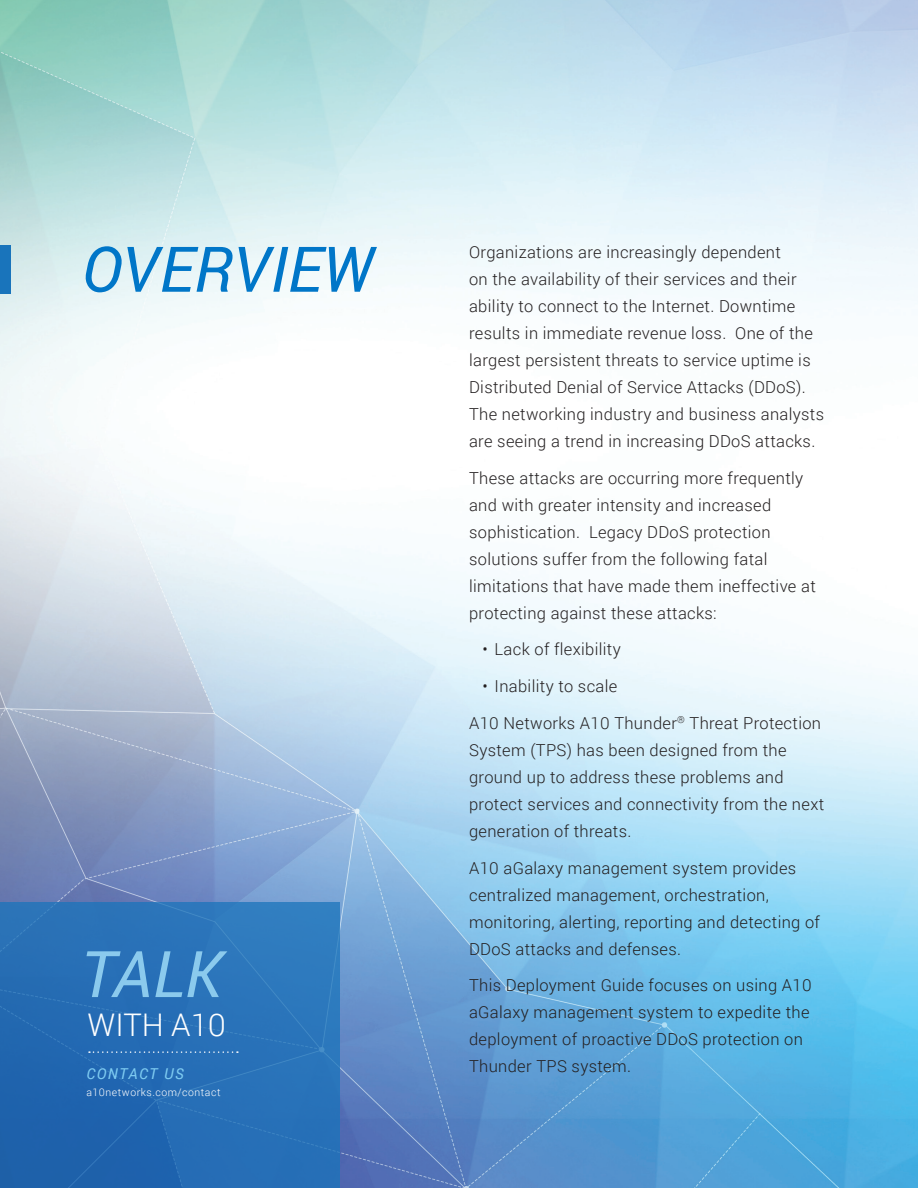
<style>
.page{position:relative;width:918px;height:1188px;background:#fff}
.page>*{position:absolute;margin:0;border:0;box-sizing:border-box;transform-origin:0 0}
.t1{font:italic 64.35px "Roboto";color:#8bcaed}
.TOC_Head{font:italic 63px "Roboto";color:#0076c8}
.t2{font:300 31.2px "Roboto";color:#fff}
.Overview{font:300 16.5px/27px "Roboto";letter-spacing:.02em;color:#231f20}
.TOC_Head-2{font:italic 15px "Roboto";letter-spacing:.095em;color:#7ecbf1}
.Figure_Caption{font:300 10.5px "Roboto";letter-spacing:.05em;color:#fff}
</style>
<div class="page">
<img style="left:0;top:0;width:918px;height:1188px">
<div style="left:0;top:246px;width:10px;height:48px;background:#1974bb"></div>
<div style="left:0;top:902px;width:340px;height:286px;background:linear-gradient(to right,#2165ae,#2c78bd)"></div>
<svg style="left:89px;top:1051px;width:149px;height:2px"></svg>
<p class="TOC_Head" style="left:82px;top:225px;width:294px">OVERVIEW</p>
<p class="Overview" style="left:469px;top:238px;width:357px">Organizations are increasingly dependent<br>on the availability of their services and their ability to connect to the Internet. Downtime results in immediate revenue loss. One of the largest persistent threats to service uptime is Distributed Denial of Service Attacks (DDoS).<br>The networking industry and business analysts are seeing a trend in increasing DDoS attacks.</p>
<p class="Overview" style="left:469px;top:464px;width:348px">These attacks are occurring more frequently and with greater intensity and increased sophistication. Legacy DDoS protection solutions suffer from the following fatal limitations that have made them ineffective at protecting against these attacks:</p>
<p class="Overview" style="left:483px;top:636px;width:140px">• Lack of flexibility</p>
<p class="Overview" style="left:483px;top:672px;width:136px">• Inability to scale</p>
<p class="Overview" style="left:469px;top:709px;width:357px">A10 Networks A10 Thunder<sup>®</sup> Threat Protection System (TPS) has been designed from the ground up to address these problems and protect services and connectivity from the next generation of threats.</p>
<p class="Overview" style="left:469px;top:854px;width:352px">A10 aGalaxy management system provides centralized management, orchestration, monitoring, alerting, reporting and detecting of DDoS attacks and defenses.</p>
<p class="Overview" style="left:469px;top:971px;width:344px">This Deployment Guide focuses on using A10 aGalaxy management system to expedite the deployment of proactive DDoS protection on Thunder TPS system.</p>
<h2 class="t1" style="left:80px;top:929px;width:143px">TALK</h2>
<p class="t2" style="left:87px;top:1004px;width:140px">WITH A10</p>
<p class="TOC_Head-2" style="left:86px;top:1063px;width:99px">CONTACT US</p>
<p class="Figure_Caption" style="left:86px;top:1085px;width:136px">a10networks.com/contact</p>
</div>
